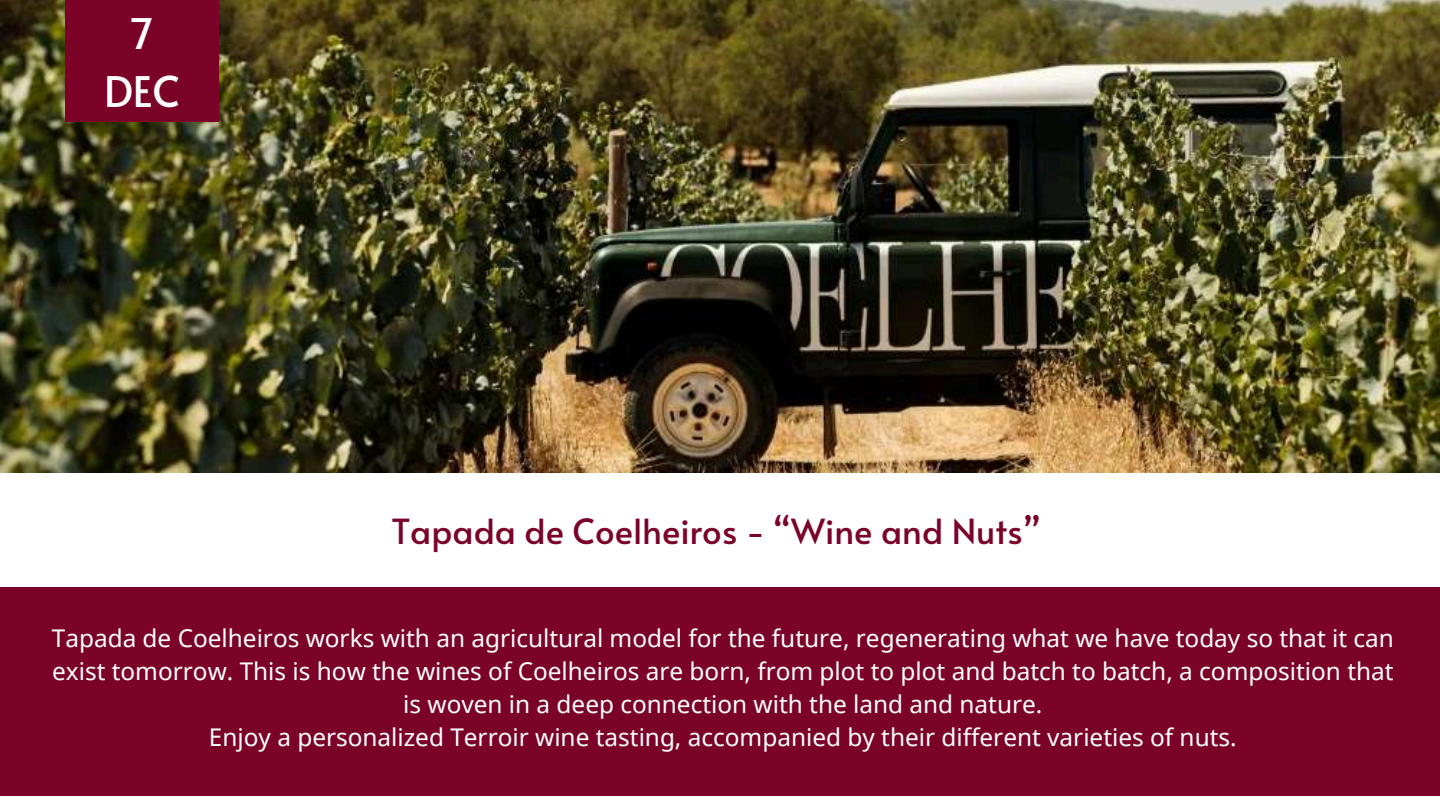
<style>
.page{position:relative;width:1440px;height:810px;background:#fff}
.page>*{position:absolute;margin:0;border:0;box-sizing:border-box;transform-origin:0 0}
.t1{font:42.1px/58.7px "Alata";color:#fff;text-align:center}
.t2{font:34.5px "Alata";color:#7b0327}
.t3{font:24.4px/33.2px "Noto Sans";color:#fff;text-align:center}
</style>
<div class="page">
<div style="left:0;top:587px;width:1440px;height:209px;background:#7b0327"></div>
<img style="left:0;top:0;width:1440px;height:472px">
<div style="left:65px;top:0;width:153px;height:122px;background:#7b0327"></div>
<h1 class="t1" style="left:104px;top:2px;width:77px">7<br>DEC</h1>
<h2 class="t2" style="left:391px;top:506px;width:650px">Tapada de Coelheiros - “Wine and Nuts”</h2>
<p class="t3" style="left:52px;top:621px;width:1344px">Tapada de Coelheiros works with an agricultural model for the future, regenerating what we have today so that it can exist tomorrow. This is how the wines of Coelheiros are born, from plot to plot and batch to batch, a composition that is woven in a deep connection with the land and nature.<br>Enjoy a personalized Terroir wine tasting, accompanied by their different varieties of nuts.</p>
</div>
